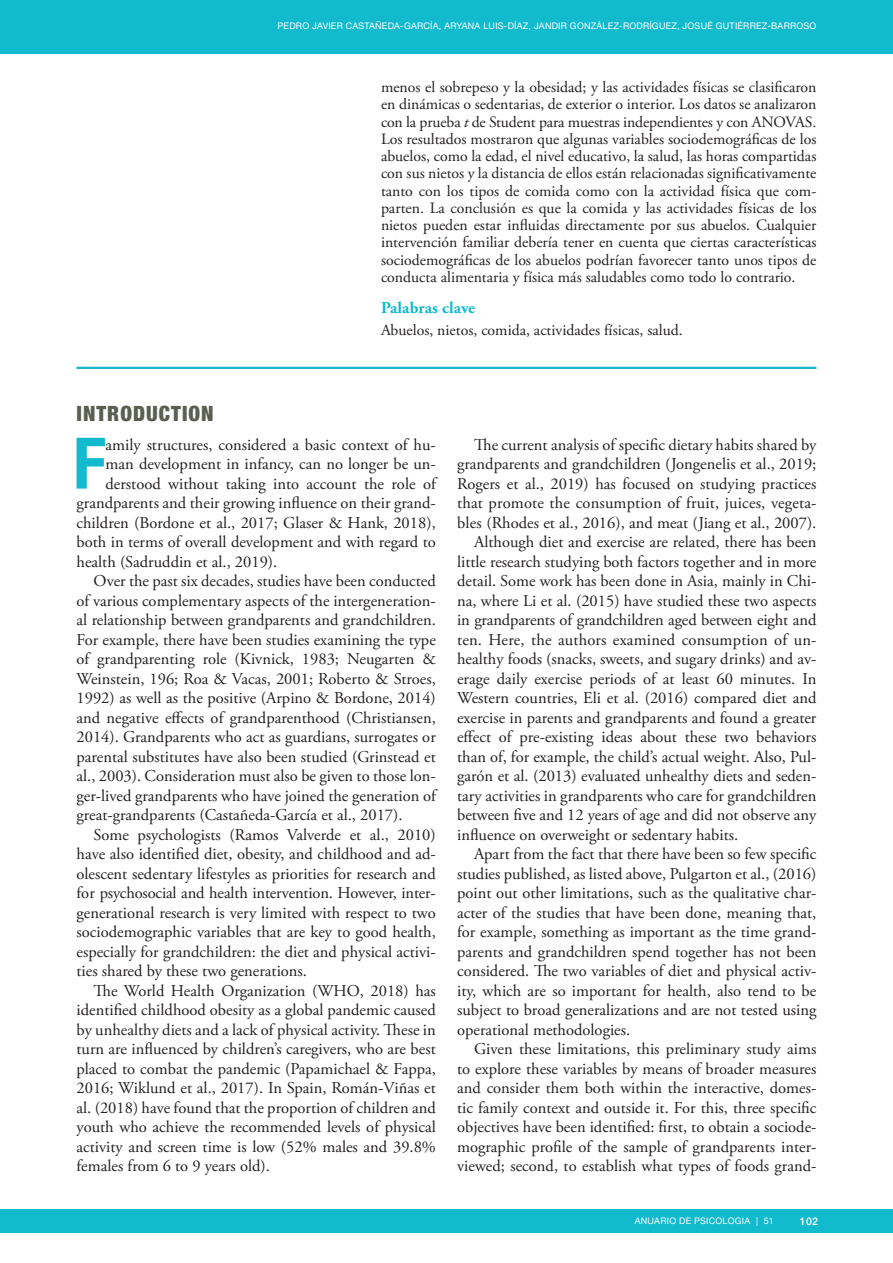
<style>
.page{position:relative;width:893px;height:1263px;background:#fff}
.page>*{position:absolute;margin:0;border:0;box-sizing:border-box;transform-origin:0 0}
.texto_sense_sang_-_C{font:700 condensed 71.1px "Helvetica Neue";color:#12bacd}
.Titol_1_bis{font:900 condensed 21px "Helvetica Neue";letter-spacing:.05em;color:#5a5f51}
.Texto{font:16.5px/19.5px "Adobe Garamond Pro";color:#231f20;text-align:justify}
.texto_sense_sang_-_C-2{font:16.5px "Adobe Garamond Pro";color:#231f20}
.Titol_resum{font:700 16.5px "Adobe Garamond Pro";letter-spacing:.005em;color:#12bacd}
.Resumen{font:15.75px/17.2px "Adobe Garamond Pro";color:#231f20;text-align:justify}
.t1{font:500 10.5px "Helvetica Neue";color:#fff}
.t2{font:9px "Helvetica Neue";letter-spacing:.025em;color:#fff}
.s1{font-style:italic}
</style>
<div class="page">
<div style="left:0;top:0;width:893px;height:54px;background:#12bacd"></div>
<div style="left:0;top:1209px;width:893px;height:23px;background:#12bacd"></div>
<hr style="left:77px;top:367px;width:739px;height:2px;background:#12bacd">
<p class="t2" style="left:278px;top:18px;width:540px">PEDRO JAVIER CASTAÑEDA-GARCÍA, ARYANA LUIS-DÍAZ, JANDIR GONZÁLEZ-RODRÍGUEZ, JOSUÉ GUTIÉRREZ-BARROSO</p>
<p class="Resumen" style="left:381px;top:79px;width:437px">menos el sobrepeso y la obesidad; y las actividades físicas se clasificaron en dinámicas o sedentarias, de exterior o interior. Los datos se analizaron con la prueba <span class="s1">t</span> de Student para muestras independientes y con ANOVAS.<br>Los resultados mostraron que algunas variables sociodemográficas de los abuelos, como la edad, el nivel educativo, la salud, las horas compartidas con sus nietos y la distancia de ellos están relacionadas significativamente tanto con los tipos de comida como con la actividad física que com&shy;parten. La conclusión es que la comida y las actividades físicas de los nietos pueden estar influidas directamente por sus abuelos. Cualquier intervención familiar debería tener en cuenta que ciertas características sociodemográficas de los abuelos podrían favorecer tanto unos tipos de conducta alimentaria y física más saludables como todo lo contrario.</p>
<p class="Titol_resum" style="left:381px;top:298px;width:96px">Palabras clave</p>
<p class="Resumen" style="left:381px;top:321px;width:303px">Abuelos, nietos, comida, actividades físicas, salud.</p>
<p class="Titol_1_bis" style="left:77px;top:396px;width:139px">INTRODUCTION</p>
<p class="texto_sense_sang_-_C" style="left:73px;top:404px;width:34px">F</p>
<p class="texto_sense_sang_-_C-2" style="left:106px;top:434px;width:332px">amily structures, considered a basic context of hu-</p>
<p class="texto_sense_sang_-_C-2" style="left:106px;top:454px;width:332px">man development in infancy, can no longer be un-</p>
<p class="texto_sense_sang_-_C-2" style="left:106px;top:473px;width:332px">derstood without taking into account the role of</p>
<p class="texto_sense_sang_-_C-2" style="left:77px;top:493px;width:361px">grandparents and their growing influence on their grand-</p>
<p class="texto_sense_sang_-_C-2" style="left:77px;top:512px;width:361px">children (Bordone et al., 2017; Glaser &amp; Hank, 2018),</p>
<p class="texto_sense_sang_-_C-2" style="left:77px;top:532px;width:361px">both in terms of overall development and with regard to</p>
<p class="texto_sense_sang_-_C-2" style="left:77px;top:551px;width:202px">health (Sadruddin et al., 2019).</p>
<p class="Texto" style="left:77px;top:572px;width:361px;text-indent:17px">Over the past six decades, studies have been conducted of various complementary aspects of the intergeneration&shy;al relationship between grandparents and grandchildren.<br>For example, there have been studies examining the type of grandparenting role (Kivnick, 1983; Neugarten &amp; Weinstein, 196; Roa &amp; Vacas, 2001; Roberto &amp; Stroes, 1992) as well as the positive (Arpino &amp; Bordone, 2014) and negative effects of grandparenthood (Christiansen, 2014). Grandparents who act as guardians, surrogates or parental substitutes have also been studied (Grinstead et al., 2003). Consideration must also be given to those lon&shy;ger-lived grandparents who have joined the generation of great-grandparents (Castañeda-García et al., 2017).</p>
<p class="Texto" style="left:77px;top:825px;width:361px;text-indent:17px">Some psychologists (Ramos Valverde et al., 2010) have also identified diet, obesity, and childhood and ad&shy;olescent sedentary lifestyles as priorities for research and for psychosocial and health intervention. However, inter&shy;generational research is very limited with respect to two sociodemographic variables that are key to good health, especially for grandchildren: the diet and physical activi&shy;ties shared by these two generations.</p>
<p class="Texto" style="left:77px;top:981px;width:361px;text-indent:17px">The World Health Organization (WHO, 2018) has identified childhood obesity as a global pandemic caused by unhealthy diets and a lack of physical activity. These in turn are influenced by children’s caregivers, who are best placed to combat the pandemic (Papamichael &amp; Fappa, 2016; Wiklund et al., 2017). In Spain, Román-Viñas et al. (2018) have found that the proportion of children and youth who achieve the recommended levels of physical activity and screen time is low (52% males and 39.8% females from 6 to 9 years old).</p>
<p class="Texto" style="left:457px;top:435px;width:361px;text-indent:17px">The current analysis of specific dietary habits shared by grandparents and grandchildren (Jongenelis et al., 2019; Rogers et al., 2019) has focused on studying practices that promote the consumption of fruit, juices, vegeta&shy;bles (Rhodes et al., 2016), and meat (Jiang et al., 2007).</p>
<p class="Texto" style="left:457px;top:533px;width:361px;text-indent:17px">Although diet and exercise are related, there has been little research studying both factors together and in more detail. Some work has been done in Asia, mainly in Chi&shy;na, where Li et al. (2015) have studied these two aspects in grandparents of grandchildren aged between eight and ten. Here, the authors examined consumption of un&shy;healthy foods (snacks, sweets, and sugary drinks) and av&shy;erage daily exercise periods of at least 60 minutes. In Western countries, Eli et al. (2016) compared diet and exercise in parents and grandparents and found a greater effect of pre-existing ideas about these two behaviors than of, for example, the child’s actual weight. Also, Pul&shy;garón et al. (2013) evaluated unhealthy diets and seden&shy;tary activities in grandparents who care for grandchildren between five and 12 years of age and did not observe any influence on overweight or sedentary habits.</p>
<p class="Texto" style="left:457px;top:845px;width:361px;text-indent:17px">Apart from the fact that there have been so few specific studies published, as listed above, Pulgarton et al., (2016) point out other limitations, such as the qualitative char&shy;acter of the studies that have been done, meaning that, for example, something as important as the time grand&shy;parents and grandchildren spend together has not been considered. The two variables of diet and physical activ&shy;ity, which are so important for health, also tend to be subject to broad generalizations and are not tested using operational methodologies.</p>
<p class="Texto" style="left:457px;top:1040px;width:361px;text-indent:17px">Given these limitations, this preliminary study aims to explore these variables by means of broader measures and consider them both within the interactive, domes&shy;tic family context and outside it. For this, three specific objectives have been identified: first, to obtain a sociode&shy;mographic profile of the sample of grandparents inter&shy;viewed; second, to establish what types of foods grand-</p>
<p class="t2" style="left:635px;top:1213px;width:141px">ANUARIO DE PSICOLOGIA | 51</p>
<p class="t1" style="left:800px;top:1212px;width:20px">102</p>
</div>
